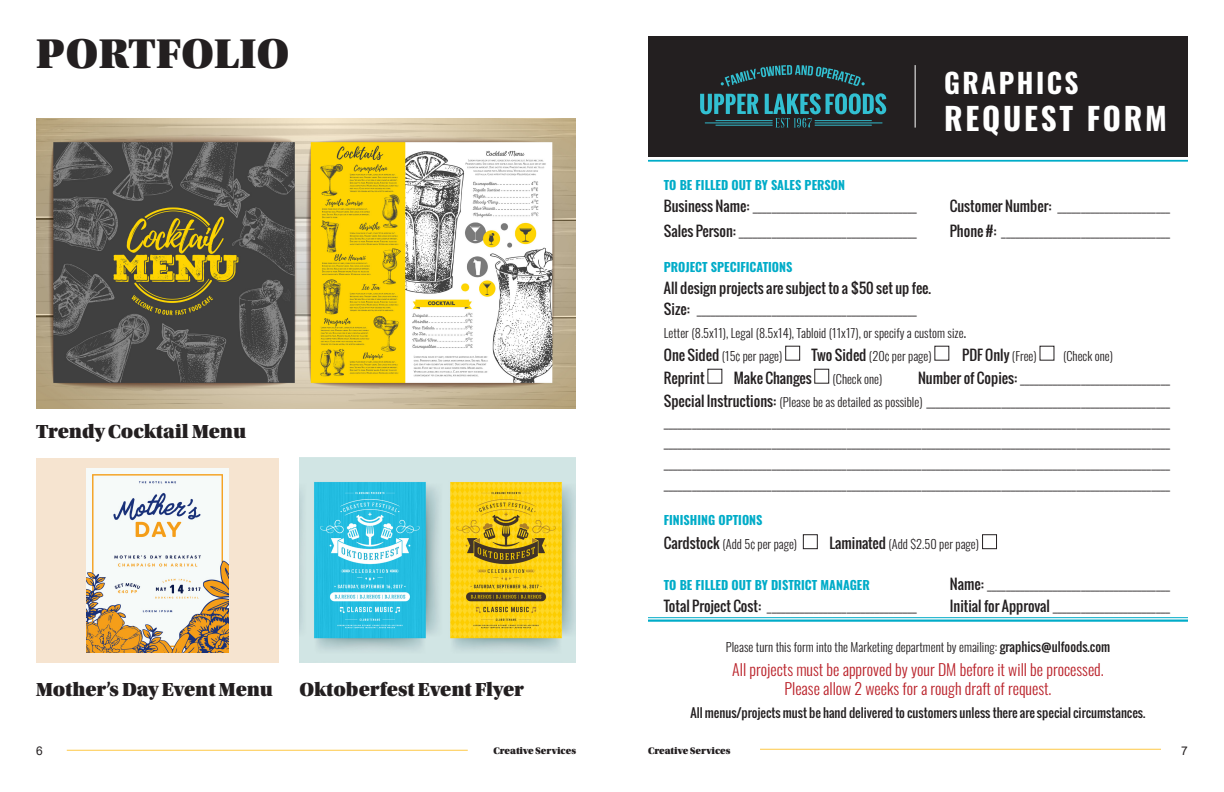
<style>
.page{position:relative;width:1224px;height:792px;background:#fff}
.page>*{position:absolute;margin:0;border:0;box-sizing:border-box;transform-origin:0 0}
.Paragraph_Style_36{font:44px "Utopia Std Black Headline";letter-spacing:.01em;color:#231f20}
.t1{font:700 31px "Oswald";letter-spacing:.09em;color:#fff}
.t2{font:700 27.4px "Oswald";letter-spacing:.09em;color:#fff}
.Paragraph_Style_20{font:20px "Utopia Std Black Headline";color:#231f20}
.Paragraph_Style_19{font:20px "Utopia Std Black Headline";color:#231f20}
.t3{font:300 15.9px/19.1px "Oswald";color:#ba222a;text-align:center}
.Heading{font:300 14.1px "Oswald";color:#231f20}
.t4{font:14.1px "Oswald";color:#231f20}
.t5{font:300 12.4px "Oswald";color:#231f20}
.Heading-2{font:700 12.4px "Oswald";color:#00acc8}
.t6{font:12.4px "Oswald";color:#231f20}
.t7{font:12px "Arial";color:#231f20}
.t8{font:10px "Utopia Std Black Headline";color:#231f20}
.s1{font-weight:400}
.s2{font-size:15.9px}
.s3{font-weight:400;font-size:14.1px}
.s4{font-weight:300;font-size:12.4px}
.s5{font-size:12.4px}
</style>
<div class="page">
<hr style="left:67px;top:750px;width:401px;height:1px;background:#fec844">
<hr style="left:760px;top:749px;width:401px;height:1px;background:#fec844">
<div style="left:36px;top:458px;width:243px;height:205px;background:#f6e4d0"></div>
<img style="left:86px;top:468px;width:143px;height:184px">
<img style="left:36px;top:118px;width:540px;height:291px">
<img style="left:300px;top:458px;width:276px;height:205px">
<div style="left:648px;top:36px;width:540px;height:121px;background:#231f20"></div>
<div style="left:785px;top:346px;width:15px;height:15px;border:1px solid #231f20"></div>
<div style="left:814px;top:369px;width:15px;height:15px;border:1px solid #231f20"></div>
<div style="left:803px;top:534px;width:15px;height:15px;border:1px solid #231f20"></div>
<div style="left:982px;top:534px;width:15px;height:15px;border:1px solid #231f20"></div>
<hr style="left:915px;top:65px;width:1px;height:63px;background:#fff">
<hr style="left:648px;top:160px;width:540px;height:2px;background:#00acc8">
<hr style="left:648px;top:617px;width:540px;height:1px;background:#00acc8">
<hr style="left:648px;top:620px;width:540px;height:2px;background:#00acc8">
<svg style="left:700px;top:94px;width:59px;height:20px"></svg>
<svg style="left:765px;top:93px;width:121px;height:35px"></svg>
<hr style="left:815px;top:120px;width:57px;height:1px;background:#32c0d2">
<hr style="left:815px;top:122px;width:68px;height:1px;background:#32c0d2">
<hr style="left:815px;top:125px;width:57px;height:1px;background:#32c0d2">
<hr style="left:715px;top:120px;width:58px;height:1px;background:#32c0d2">
<hr style="left:705px;top:122px;width:68px;height:1px;background:#32c0d2">
<hr style="left:715px;top:125px;width:58px;height:1px;background:#32c0d2">
<svg style="left:721px;top:65px;width:144px;height:22px"></svg>
<p class="Paragraph_Style_36" style="left:36px;top:31px;width:255px">PORTFOLIO</p>
<p class="Paragraph_Style_19" style="left:36px;top:421px;width:212px">Trendy Cocktail Menu</p>
<p class="Paragraph_Style_20" style="left:36px;top:679px;width:238px">Mother’s Day Event Menu</p>
<p class="Paragraph_Style_20" style="left:300px;top:679px;width:226px">Oktoberfest Event Flyer</p>
<p class="t2" style="left:944px;top:69px;width:136px">GRAPHICS</p>
<p class="t1" style="left:944px;top:102px;width:225px">REQUEST FORM</p>
<p class="Heading-2" style="left:664px;top:179px;width:183px">TO BE FILLED OUT BY SALES PERSON</p>
<p class="Heading" style="left:664px;top:194px;width:255px"><span class="s1">Business Name:</span> ___________________________________</p>
<p class="Heading" style="left:950px;top:194px;width:222px"><span class="s1">Customer Number:</span> ________________________</p>
<p class="Heading" style="left:664px;top:219px;width:255px"><span class="s1">Sales Person:</span> ______________________________________</p>
<p class="Heading" style="left:950px;top:219px;width:222px"><span class="s1">Phone #:</span> ____________________________________</p>
<p class="Heading-2" style="left:664px;top:260px;width:130px">PROJECT SPECIFICATIONS</p>
<p class="t4" style="left:664px;top:277px;width:269px">All design projects are subject to a $50 set up fee.</p>
<p class="Heading" style="left:664px;top:296px;width:255px"><span class="s1">Size:</span> _______________________________________________</p>
<p class="t5" style="left:664px;top:322px;width:304px">Letter (8.5x11), Legal (8.5x14), Tabloid (11x17), or specify a custom size<span class="s2">.</span></p>
<p class="t5" style="left:664px;top:345px;width:120px"><span class="s3">One Sided</span> (15¢ per page)</p>
<p class="t5" style="left:812px;top:345px;width:121px"><span class="s3">Two Sided</span> (20¢ per page)</p>
<p class="t4" style="left:962px;top:344px;width:76px">PDF Only <span class="s4">(Free)</span></p>
<p class="t5" style="left:1063px;top:345px;width:51px">(Check one)</p>
<p class="t4" style="left:664px;top:367px;width:42px">Reprint</p>
<p class="t4" style="left:734px;top:367px;width:80px">Make Changes</p>
<p class="t5" style="left:832px;top:368px;width:51px">(Check one)</p>
<p class="Heading" style="left:918px;top:365px;width:254px"><span class="s1">Number of Copies:</span> ________________________________</p>
<p class="Heading" style="left:664px;top:388px;width:508px"><span class="s1">Special Instructions:</span> <span class="s5">(Please be as detailed as possible)</span> ____________________________________________________</p>
<p class="Heading" style="left:664px;top:409px;width:508px">____________________________________________________________________________________________________________</p>
<p class="Heading" style="left:664px;top:430px;width:508px">____________________________________________________________________________________________________________</p>
<p class="Heading" style="left:664px;top:451px;width:508px">____________________________________________________________________________________________________________</p>
<p class="Heading" style="left:664px;top:472px;width:508px">____________________________________________________________________________________________________________</p>
<p class="Heading-2" style="left:664px;top:513px;width:100px">FINISHING OPTIONS</p>
<p class="t5" style="left:664px;top:533px;width:135px"><span class="s3">Cardstock</span> (Add 5¢ per page)</p>
<p class="t5" style="left:830px;top:533px;width:151px"><span class="s3">Laminated</span> (Add $2.50 per page)</p>
<p class="Heading-2" style="left:664px;top:579px;width:207px">TO BE FILLED OUT BY DISTRICT MANAGER</p>
<p class="Heading" style="left:950px;top:572px;width:222px"><span class="s1">Name:</span> _______________________________________</p>
<p class="Heading" style="left:664px;top:594px;width:255px"><span class="s1">Total Project Cost:</span> ________________________________</p>
<p class="Heading" style="left:950px;top:594px;width:222px"><span class="s1">Initial for Approval</span> _________________________</p>
<p class="t5" style="left:726px;top:636px;width:386px">Please turn this form into the Marketing department by emailing: <span class="s1">graphics@ulfoods.com</span></p>
<p class="t3" style="left:732px;top:658px;width:373px">All projects must be approved by your DM before it will be processed.<br>Please allow 2 weeks for a rough draft of request.</p>
<p class="t6" style="left:690px;top:703px;width:457px">All menus/projects must be hand delivered to customers unless there are special circumstances.</p>
<p class="t7" style="left:36px;top:743px;width:8px">6</p>
<p class="t8" style="left:493px;top:746px;width:84px">Creative Services</p>
<p class="t8" style="left:648px;top:746px;width:84px">Creative Services</p>
<p class="t7" style="left:1181px;top:743px;width:8px">7</p>
</div>
